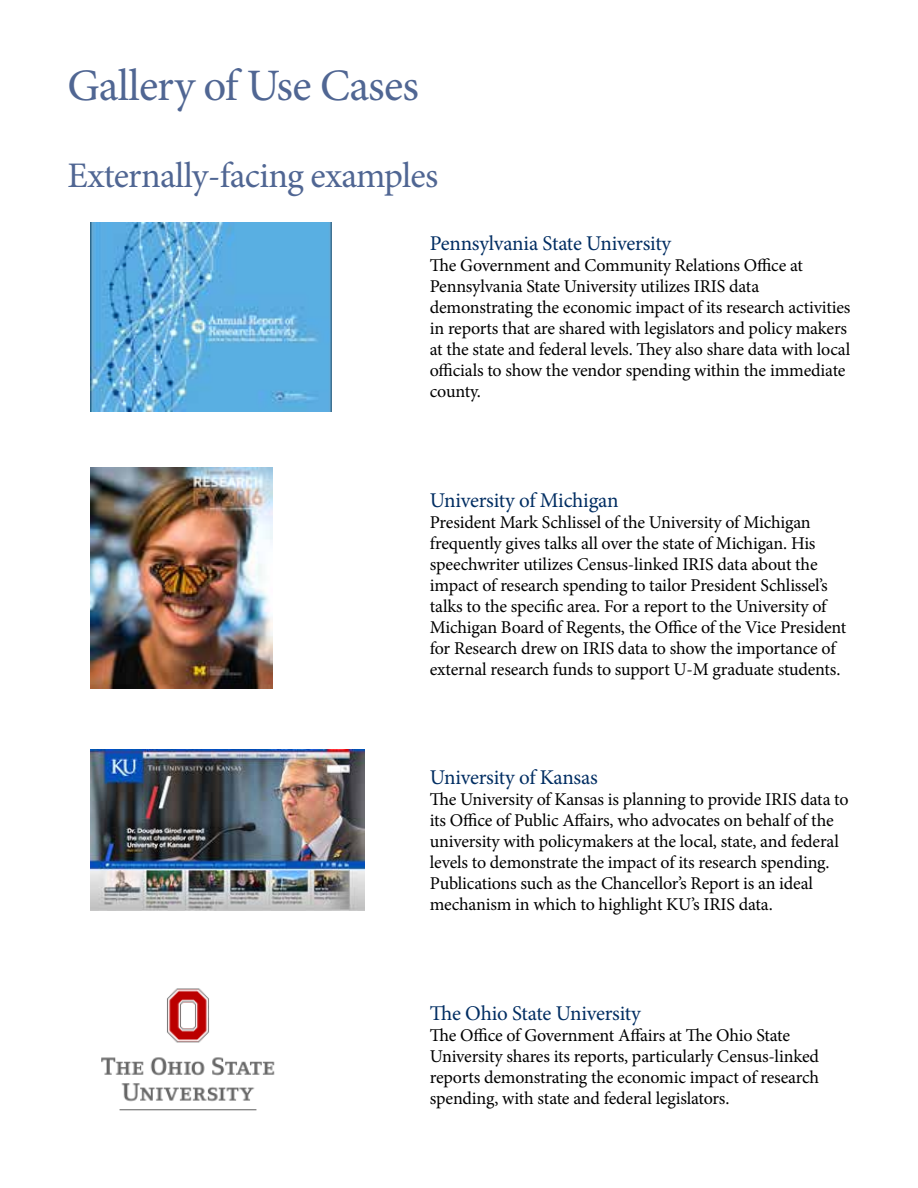
<style>
.page{position:relative;width:918px;height:1188px;background:#fff}
.page>*{position:absolute;margin:0;border:0;box-sizing:border-box;transform-origin:0 0}
.t1{font:45px "Minion Pro";letter-spacing:-.02em;color:#506693}
.t2{font:36px "Minion Pro";letter-spacing:-.02em;color:#506693}
.t3{font:21px "Minion Pro";letter-spacing:-.015em;color:#002d62}
.t4{font:18px/21px "Minion Pro";letter-spacing:-.01em;color:#000}
</style>
<div class="page">
<img style="left:90px;top:222px;width:242px;height:189px">
<img style="left:90px;top:468px;width:183px;height:220px">
<img style="left:90px;top:750px;width:274px;height:161px">
<img style="left:101px;top:988px;width:174px;height:123px">
<h1 class="t1" style="left:68px;top:56px;width:353px">Gallery of Use Cases</h1>
<h2 class="t2" style="left:68px;top:152px;width:372px">Externally-facing examples</h2>
<p class="t3" style="left:430px;top:229px;width:243px">Pennsylvania State University</p>
<p class="t4" style="left:430px;top:255px;width:422px">The Government and Community Relations Office at Pennsylvania State University utilizes IRIS data demonstrating the economic impact of its research activities in reports that are shared with legislators and policy makers at the state and federal levels. They also share data with local officials to show the vendor spending within the immediate county.</p>
<p class="t3" style="left:430px;top:486px;width:190px">University of Michigan</p>
<p class="t4" style="left:430px;top:512px;width:418px">President Mark Schlissel of the University of Michigan frequently gives talks all over the state of Michigan. His speechwriter utilizes Census-linked IRIS data about the impact of research spending to tailor President Schlissel’s talks to the specific area. For a report to the University of Michigan Board of Regents, the Office of the Vice President for Research drew on IRIS data to show the importance of external research funds to support U-M graduate students.</p>
<p class="t3" style="left:430px;top:763px;width:169px">University of Kansas</p>
<p class="t4" style="left:430px;top:789px;width:420px">The University of Kansas is planning to provide IRIS data to its Office of Public Affairs, who advocates on behalf of the university with policymakers at the local, state, and federal levels to demonstrate the impact of its research spending.<br>Publications such as the Chancellor’s Report is an ideal mechanism in which to highlight KU’s IRIS data.</p>
<p class="t3" style="left:430px;top:999px;width:213px">The Ohio State University</p>
<p class="t4" style="left:430px;top:1025px;width:391px">The Office of Government Affairs at The Ohio State University shares its reports, particularly Census-linked reports demonstrating the economic impact of research spending, with state and federal legislators.</p>
</div>
